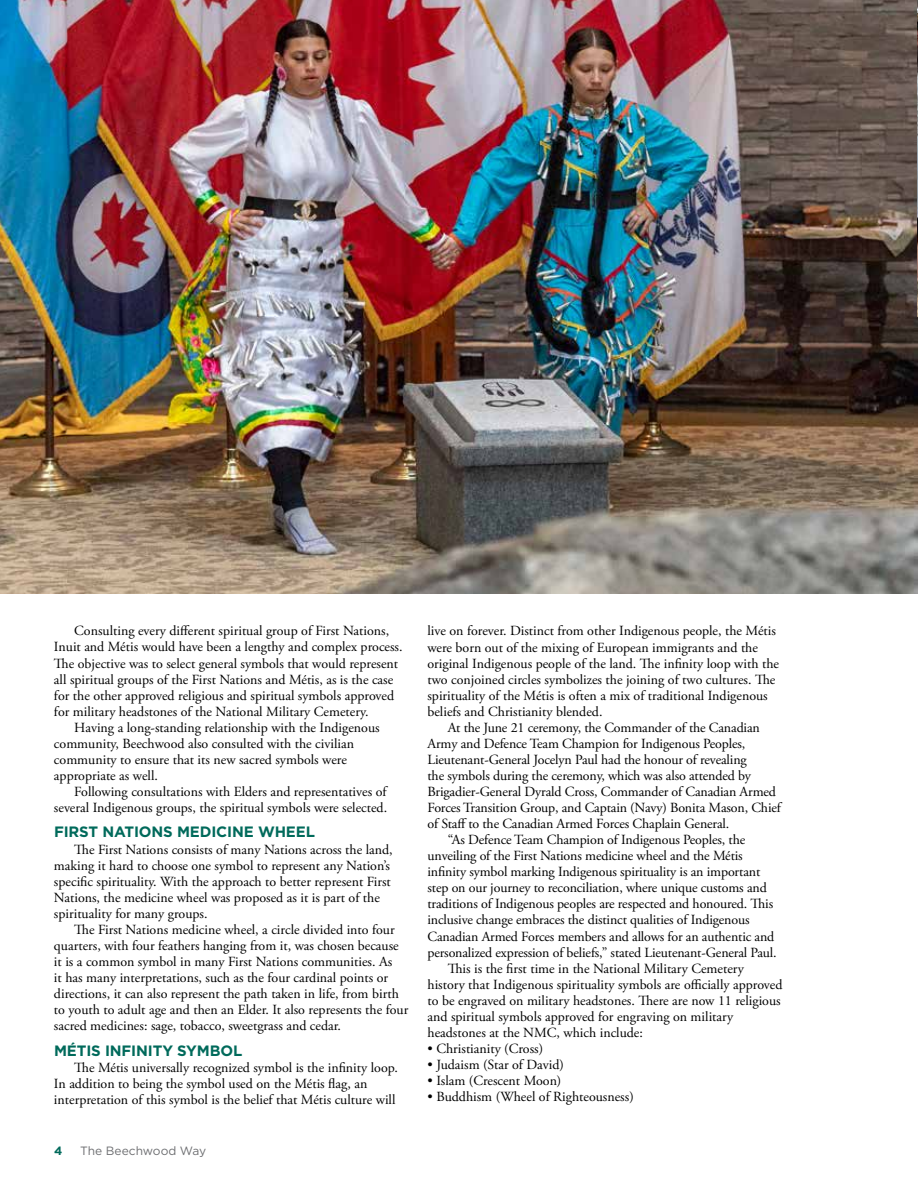
<style>
.page{position:relative;width:918px;height:1188px;background:#fff}
.page>*{position:absolute;margin:0;border:0;box-sizing:border-box;transform-origin:0 0}
.t1{font:700 15px "Gotham";letter-spacing:-.01em;color:#006a5b}
.t2{font:13.95px/16px "Adobe Garamond Pro";color:#000}
.t3{font:12px "Gotham";color:#6d6e71}
.t4{font:700 12px "Gotham";color:#006a5b}
</style>
<div class="page">
<img style="left:0;top:0;width:918px;height:594px">
<img style="left:917px;top:0;width:1px;height:316px">
<p class="t2" style="left:74px;top:623px;width:316px">Consulting every different spiritual group of First Nations,</p>
<p class="t2" style="left:54px;top:640px;width:350px">Inuit and Métis would have been a lengthy and complex process.</p>
<p class="t2" style="left:54px;top:656px;width:346px">The objective was to select general symbols that would represent</p>
<p class="t2" style="left:54px;top:672px;width:341px">all spiritual groups of the First Nations and Métis, as is the case</p>
<p class="t2" style="left:54px;top:688px;width:342px">for the other approved religious and spiritual symbols approved</p>
<p class="t2" style="left:54px;top:704px;width:316px">for military headstones of the National Military Cemetery.</p>
<p class="t2" style="left:74px;top:720px;width:307px">Having a long-standing relationship with the Indigenous</p>
<p class="t2" style="left:54px;top:736px;width:302px">community, Beechwood also consulted with the civilian</p>
<p class="t2" style="left:54px;top:752px;width:294px">community to ensure that its new sacred symbols were</p>
<p class="t2" style="left:54px;top:768px;width:105px">appropriate as well.</p>
<p class="t2" style="left:74px;top:784px;width:314px">Following consultations with Elders and representatives of</p>
<p class="t2" style="left:54px;top:800px;width:335px">several Indigenous groups, the spiritual symbols were selected.</p>
<p class="t1" style="left:54px;top:822px;width:263px">FIRST NATIONS MEDICINE WHEEL</p>
<p class="t2" style="left:54px;top:842px;width:340px;text-indent:20px">The First Nations consists of many Nations across the land, making it hard to choose one symbol to represent any Nation’s specific spirituality. With the approach to better represent First Nations, the medicine wheel was proposed as it is part of the spirituality for many groups.</p>
<p class="t2" style="left:54px;top:922px;width:356px;text-indent:20px">The First Nations medicine wheel, a circle divided into four quarters, with four feathers hanging from it, was chosen because it is a common symbol in many First Nations communities. As<br>it has many interpretations, such as the four cardinal points or directions, it can also represent the path taken in life, from birth to youth to adult age and then an Elder. It also represents the four sacred medicines: sage, tobacco, sweetgrass and cedar.</p>
<p class="t1" style="left:54px;top:1040px;width:190px">MÉTIS INFINITY SYMBOL</p>
<p class="t2" style="left:54px;top:1060px;width:346px;text-indent:20px">The Métis universally recognized symbol is the infinity loop.<br>In addition to being the symbol used on the Métis flag, an interpretation of this symbol is the belief that Métis culture will</p>
<p class="t4" style="left:54px;top:1143px;width:10px">4</p>
<p class="t3" style="left:80px;top:1145px;width:127px">The Beechwood Way</p>
<p class="t2" style="left:427px;top:623px;width:353px">live on forever. Distinct from other Indigenous people, the Métis were born out of the mixing of European immigrants and the original Indigenous people of the land. The infinity loop with the two conjoined circles symbolizes the joining of two cultures. The spirituality of the Métis is often a mix of traditional Indigenous beliefs and Christianity blended.</p>
<p class="t2" style="left:448px;top:720px;width:314px">At the June 21 ceremony, the Commander of the Canadian</p>
<p class="t2" style="left:427px;top:736px;width:319px">Army and Defence Team Champion for Indigenous Peoples,</p>
<p class="t2" style="left:427px;top:752px;width:321px">Lieutenant-General Jocelyn Paul had the honour of revealing</p>
<p class="t2" style="left:427px;top:768px;width:325px">the symbols during the ceremony, which was also attended by</p>
<p class="t2" style="left:427px;top:784px;width:350px">Brigadier-General Dyrald Cross, Commander of Canadian Armed</p>
<p class="t2" style="left:427px;top:800px;width:355px">Forces Transition Group, and Captain (Navy) Bonita Mason, Chief</p>
<p class="t2" style="left:427px;top:816px;width:303px">of Staff to the Canadian Armed Forces Chaplain General.</p>
<p class="t2" style="left:448px;top:832px;width:299px">“As Defence Team Champion of Indigenous Peoples, the</p>
<p class="t2" style="left:427px;top:848px;width:317px">unveiling of the First Nations medicine wheel and the Métis</p>
<p class="t2" style="left:427px;top:864px;width:334px">infinity symbol marking Indigenous spirituality is an important</p>
<p class="t2" style="left:427px;top:880px;width:341px">step on our journey to reconciliation, where unique customs and</p>
<p class="t2" style="left:427px;top:896px;width:347px">traditions of Indigenous peoples are respected and honoured. This</p>
<p class="t2" style="left:427px;top:913px;width:324px">inclusive change embraces the distinct qualities of Indigenous</p>
<p class="t2" style="left:427px;top:929px;width:348px">Canadian Armed Forces members and allows for an authentic and</p>
<p class="t2" style="left:427px;top:945px;width:351px">personalized expression of beliefs,” stated Lieutenant-General Paul.</p>
<p class="t2" style="left:448px;top:961px;width:298px">This is the first time in the National Military Cemetery</p>
<p class="t2" style="left:427px;top:977px;width:357px">history that Indigenous spirituality symbols are officially approved</p>
<p class="t2" style="left:427px;top:993px;width:355px">to be engraved on military headstones. There are now 11 religious</p>
<p class="t2" style="left:427px;top:1009px;width:307px">and spiritual symbols approved for engraving on military</p>
<p class="t2" style="left:427px;top:1025px;width:217px">headstones at the NMC, which include:</p>
<p class="t2" style="left:427px;top:1041px;width:117px">• Christianity (Cross)</p>
<p class="t2" style="left:428px;top:1057px;width:138px">• Judaism (Star of David)</p>
<p class="t2" style="left:428px;top:1073px;width:135px">• Islam (Crescent Moon)</p>
<p class="t2" style="left:428px;top:1089px;width:208px">• Buddhism (Wheel of Righteousness)</p>
</div>
